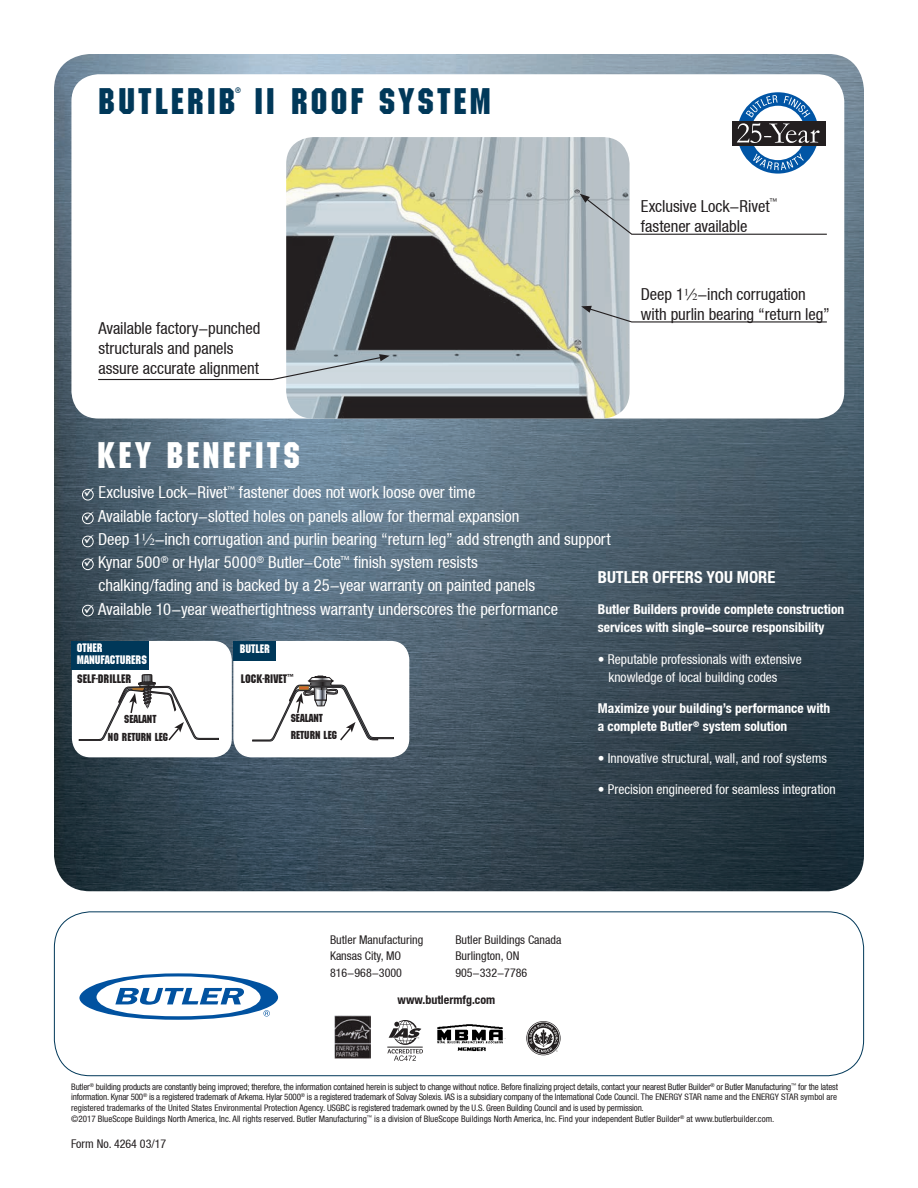
<style>
.page{position:relative;width:918px;height:1188px;background:#fff}
.page>*{position:absolute;margin:0;border:0;box-sizing:border-box;transform-origin:0 0}
.t1{font:36px "Machine";letter-spacing:.085em;color:#003859}
.t2{font:36px "Machine";letter-spacing:.085em;color:#fff}
.Bullets{font:condensed 16.5px/23.2px "Helvetica Neue";letter-spacing:-.005em;color:#fff}
.Bullets-2{font:condensed 16.5px/19.8px "Helvetica Neue";letter-spacing:-.005em;color:#231f20}
.t3{font:700 condensed 16.5px "Helvetica Neue";color:#fff}
.t4{font:condensed 13.5px/18px "Helvetica Neue";color:#fff}
.t5{font:700 condensed 13.5px/18px "Helvetica Neue";color:#fff}
.t6{font:condensed 12px "Helvetica Neue";color:#231f20}
.t7{font:12px/12px "Machine";color:#fff}
.t8{font:12px "Machine";color:#231f20}
.t9{font:700 condensed 12px "Helvetica Neue";color:#231f20}
.t10{font:11.25px "Machine";color:#231f20}
.t11{font:condensed 9px/10.8px "Helvetica Neue LT Std";color:#231f20;text-align:justify}
.t12{font:7.8px "Machine";color:#003859}
.Bullets-3{font:condensed 7.8px "Helvetica Neue";color:#231f20}
.s1{font-family:"Fractions Roman";font-stretch:normal}
.s2{font-family:"Helvetica Neue"}
</style>
<div class="page">
<img style="left:54px;top:54px;width:810px;height:837px">
<div style="left:54px;top:911px;width:810px;height:165px;border:1px solid #003859;border-radius:36px"></div>
<svg style="left:79px;top:973px;width:199px;height:47px"></svg>
<div style="left:71px;top:74px;width:773px;height:345px;background:#fff;border-radius:27px"></div>
<div style="left:82px;top:489px;width:12px;height:11px;border:1px solid #fff;border-radius:50%"></div>
<div style="left:82px;top:513px;width:12px;height:11px;border:1px solid #fff;border-radius:50%"></div>
<div style="left:82px;top:605px;width:12px;height:11px;border:1px solid #fff;border-radius:50%"></div>
<div style="left:82px;top:559px;width:12px;height:11px;border:1px solid #fff;border-radius:50%"></div>
<div style="left:82px;top:536px;width:12px;height:11px;border:1px solid #fff;border-radius:50%"></div>
<img style="left:286px;top:137px;width:344px;height:282px">
<svg style="left:580px;top:194px;width:247px;height:41px"></svg>
<div style="left:732px;top:121px;width:93px;height:25px;background:#231f20"></div>
<svg style="left:737px;top:92px;width:83px;height:82px"></svg>
<svg style="left:581px;top:306px;width:246px;height:17px"></svg>
<svg style="left:98px;top:354px;width:292px;height:27px"></svg>
<div style="left:234px;top:642px;width:175px;height:115px;background:#fff;border-radius:18px"></div>
<div style="left:233px;top:641px;width:176px;height:116px;border:2px solid #fff;border-radius:18px"></div>
<div style="left:73px;top:642px;width:158px;height:115px;background:#fff;border-radius:18px"></div>
<div style="left:72px;top:641px;width:160px;height:116px;border:2px solid #fff;border-radius:18px"></div>
<div style="left:72px;top:641px;width:77px;height:29px;background:#003859"></div>
<svg style="left:252px;top:676px;width:142px;height:66px"></svg>
<svg style="left:79px;top:674px;width:140px;height:67px"></svg>
<div style="left:233px;top:641px;width:43px;height:20px;background:#003859"></div>
<img style="left:437px;top:1024px;width:69px;height:28px">
<svg style="left:526px;top:1021px;width:35px;height:34px"></svg>
<svg style="left:387px;top:1020px;width:36px;height:41px"></svg>
<img style="left:335px;top:1016px;width:35px;height:42px">
<svg style="left:94px;top:498px;width:14px;height:1px"></svg>
<p class="t1" style="left:98px;top:81px;width:139px">BUTLERIB</p>
<p class="t12" style="left:235px;top:86px;width:7px">®</p>
<p class="t1" style="left:254px;top:81px;width:238px">II ROOF SYSTEM</p>
<p class="Bullets-2" style="left:98px;top:319px;width:164px">Available factory-punched structurals and panels assure accurate alignment</p>
<p class="Bullets-2" style="left:641px;top:196px;width:130px">Exclusive Lock-Rivet</p>
<p class="Bullets-3" style="left:769px;top:197px;width:9px">™</p>
<p class="Bullets-2" style="left:641px;top:216px;width:108px">fastener available</p>
<p class="Bullets-2" style="left:641px;top:284px;width:191px">Deep 1<span class="s1">-1/2</span>-inch corrugation with purlin bearing “return leg”</p>
<p class="t2" style="left:97px;top:435px;width:205px">KEY BENEFITS</p>
<p class="Bullets" style="left:84px;top:481px;width:393px">✓ Exclusive Lock-Rivet<sup>™</sup> fastener does not work loose over time</p>
<p class="Bullets" style="left:84px;top:504px;width:438px">✓ Available factory-slotted holes on panels allow for thermal expansion</p>
<p class="Bullets" style="left:84px;top:527px;width:529px">✓ Deep 1<span class="s1">1-/2</span>-inch corrugation and purlin bearing “return leg” add strength and support</p>
<p class="Bullets" style="left:99px;top:550px;width:438px;text-indent:-15px">✓ Kynar 500<sup>®</sup> or Hylar 5000<sup>®</sup> Butler-Cote<sup>™</sup> finish system resists chalking/fading and is backed by a 25-year warranty on painted panels</p>
<p class="Bullets" style="left:84px;top:597px;width:476px">✓ Available 10-year weathertightness warranty underscores the performance</p>
<p class="t3" style="left:598px;top:567px;width:179px">BUTLER OFFERS YOU MORE</p>
<p class="t5" style="left:598px;top:600px;width:248px">Butler Builders provide complete construction services with single-source responsibility</p>
<p class="t4" style="left:608px;top:650px;width:195px;text-indent:-11px">• Reputable professionals with extensive knowledge of local building codes</p>
<p class="t5" style="left:598px;top:699px;width:234px">Maximize your building’s performance with a complete Butler<sup>®</sup> system solution</p>
<p class="t4" style="left:598px;top:749px;width:231px">• Innovative structural, wall, and roof systems</p>
<p class="t4" style="left:598px;top:780px;width:239px">• Precision engineered for seamless integration</p>
<p class="t7" style="left:77px;top:642px;width:72px">OTHER<br>MANUFACTURERS</p>
<p class="t7" style="left:240px;top:643px;width:32px">BUTLER</p>
<p class="t8" style="left:241px;top:672px;width:54px">LOCK-RIVET<sup>™</sup></p>
<p class="t8" style="left:77px;top:672px;width:55px">SELF-DRILLER</p>
<p class="t10" style="left:291px;top:712px;width:34px">SEALANT</p>
<p class="t10" style="left:124px;top:712px;width:34px">SEALANT</p>
<p class="t10" style="left:108px;top:730px;width:62px">NO RETURN LEG</p>
<p class="t10" style="left:291px;top:729px;width:48px">RETURN LEG</p>
<p class="t6" style="left:455px;top:933px;width:107px">Butler Buildings Canada</p>
<p class="t6" style="left:455px;top:949px;width:65px">Burlington, ON</p>
<p class="t6" style="left:455px;top:966px;width:73px">905-332-7786</p>
<p class="t6" style="left:330px;top:933px;width:95px">Butler Manufacturing</p>
<p class="t6" style="left:330px;top:949px;width:73px">Kansas City, MO</p>
<p class="t6" style="left:330px;top:966px;width:73px">816-968-3000</p>
<p class="t9" style="left:398px;top:992px;width:99px">www.butlermfg.com</p>
<p class="t11" style="left:71px;top:1081px;width:768px">Butler<sup>®</sup> building products are constantly being improved; therefore, the information contained herein is subject to change without notice. Before finalizing project details, contact your nearest Butler Builder<sup>®</sup> or Butler Manufacturing<sup>™</sup> for the latest information. Kynar 500<sup>®</sup> is a registered trademark of Arkema. Hylar 5000<sup>®</sup> is a registered trademark of Solvay Solexis. IAS is a subsidiary company of the International Code Council. <span class="s2">The ENERGY STAR name and the ENERGY STAR symbol are registered trademarks of the United States Environmental Protection Agency.</span> USGBC is registered trademark owned by the U.S. Green Building Council and is used by permission.</p>
<p class="t11" style="left:71px;top:1113px;width:705px">©2017 BlueScope Buildings North America, Inc. All rights reserved. Butler Manufacturing<sup>™</sup> is a division of BlueScope Buildings North America, Inc. Find your independent Butler Builder<sup>®</sup> at www.butlerbuilder.com.</p>
<p class="t6" style="left:71px;top:1137px;width:97px">Form No. 4264 03/17</p>
</div>
